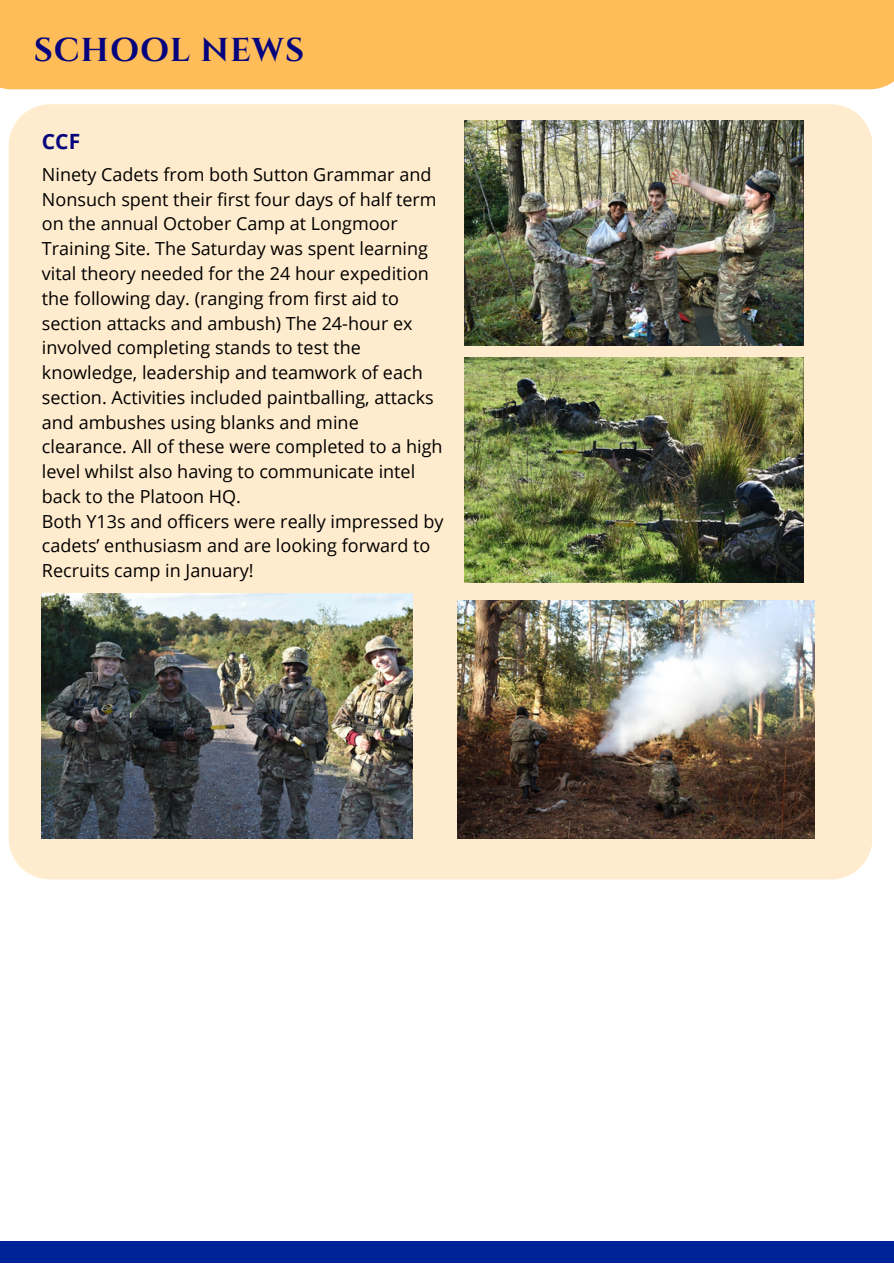
<style>
.page{position:relative;width:894px;height:1264px;background:#fff}
.page>*{position:absolute;margin:0;border:0;box-sizing:border-box;transform-origin:0 0}
.t1{font:700 33px "Cinzel";letter-spacing:.03em;color:#06047d}
.t2{font:700 21px "Open Sans";color:#06047d}
.t3{font:18px/24.8px "Open Sans";color:#000}
</style>
<div class="page">
<div style="left:0;top:1241px;width:893px;height:22px;background:#029"></div>
<div style="left:0;top:0;width:893px;height:89px;background:#ffbd59"></div>
<div style="left:9px;top:104px;width:862px;height:775px;background:#ffebcd"></div>
<img style="left:42px;top:593px;width:370px;height:245px">
<img style="left:465px;top:121px;width:338px;height:225px">
<img style="left:457px;top:600px;width:357px;height:238px">
<img style="left:465px;top:358px;width:338px;height:225px">
<p class="t1" style="left:34px;top:29px;width:272px">SCHOOL NEWS</p>
<p class="t2" style="left:42px;top:126px;width:40px">CCF</p>
<p class="t3" style="left:42px;top:162px;width:402px">Ninety Cadets from both Sutton Grammar and Nonsuch spent their first four days of half term on the annual October Camp at Longmoor Training Site. The Saturday was spent learning vital theory needed for the 24 hour expedition the following day. (ranging from first aid to section attacks and ambush) The 24-hour ex involved completing stands to test the knowledge, leadership and teamwork of each section. Activities included paintballing, attacks and ambushes using blanks and mine clearance. All of these were completed to a high level whilst also having to communicate intel back to the Platoon HQ.</p>
<p class="t3" style="left:42px;top:508px;width:403px">Both Y13s and officers were really impressed by cadets’ enthusiasm and are looking forward to<br>Recruits camp in January!</p>
</div>
